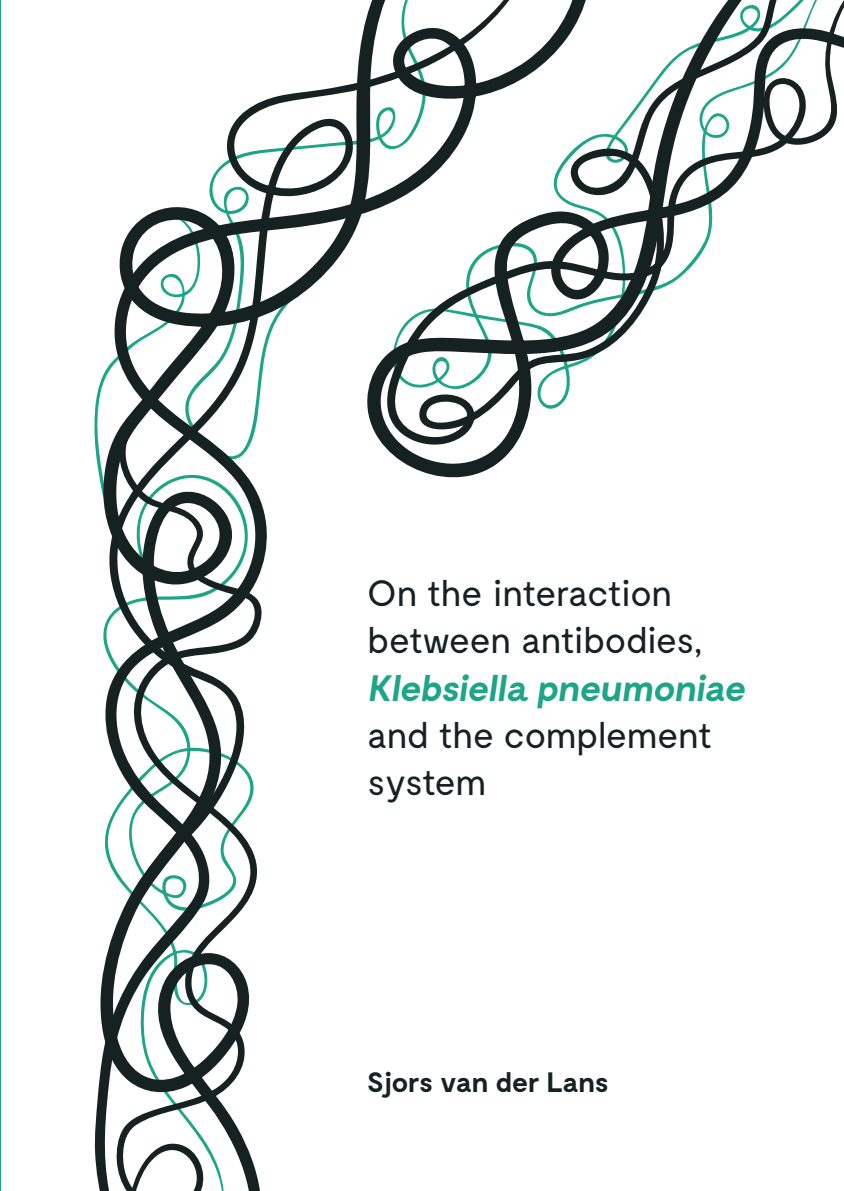
<style>
.page{position:relative;width:844px;height:1191px;background:#fff}
.page>*{position:absolute;margin:0;border:0;box-sizing:border-box;transform-origin:0 0}
.t1{font:36.75px/47.2px "Moderat";letter-spacing:-.025em;color:#162122}
.t2{font:700 36.75px "Moderat";color:#1da588}
.t3{font:700 28px "Moderat";letter-spacing:-.025em;color:#162122}
</style>
<div class="page">
<hr style="left:0;top:0;width:1px;height:1191px;background:#1da588">
<svg style="left:540px;top:0;width:303px;height:409px"></svg>
<svg style="left:104px;top:0;width:436px;height:647px"></svg>
<svg style="left:105px;top:432px;width:158px;height:759px"></svg>
<p class="t1" style="left:367px;top:571px;width:337px">On the interaction between antibodies,</p>
<p class="t2" style="left:367px;top:666px;width:385px">Klebsiella pneumoniae</p>
<p class="t1" style="left:367px;top:712px;width:347px">and the complement system</p>
<p class="t3" style="left:367px;top:1066px;width:243px">Sjors van der Lans</p>
</div>
